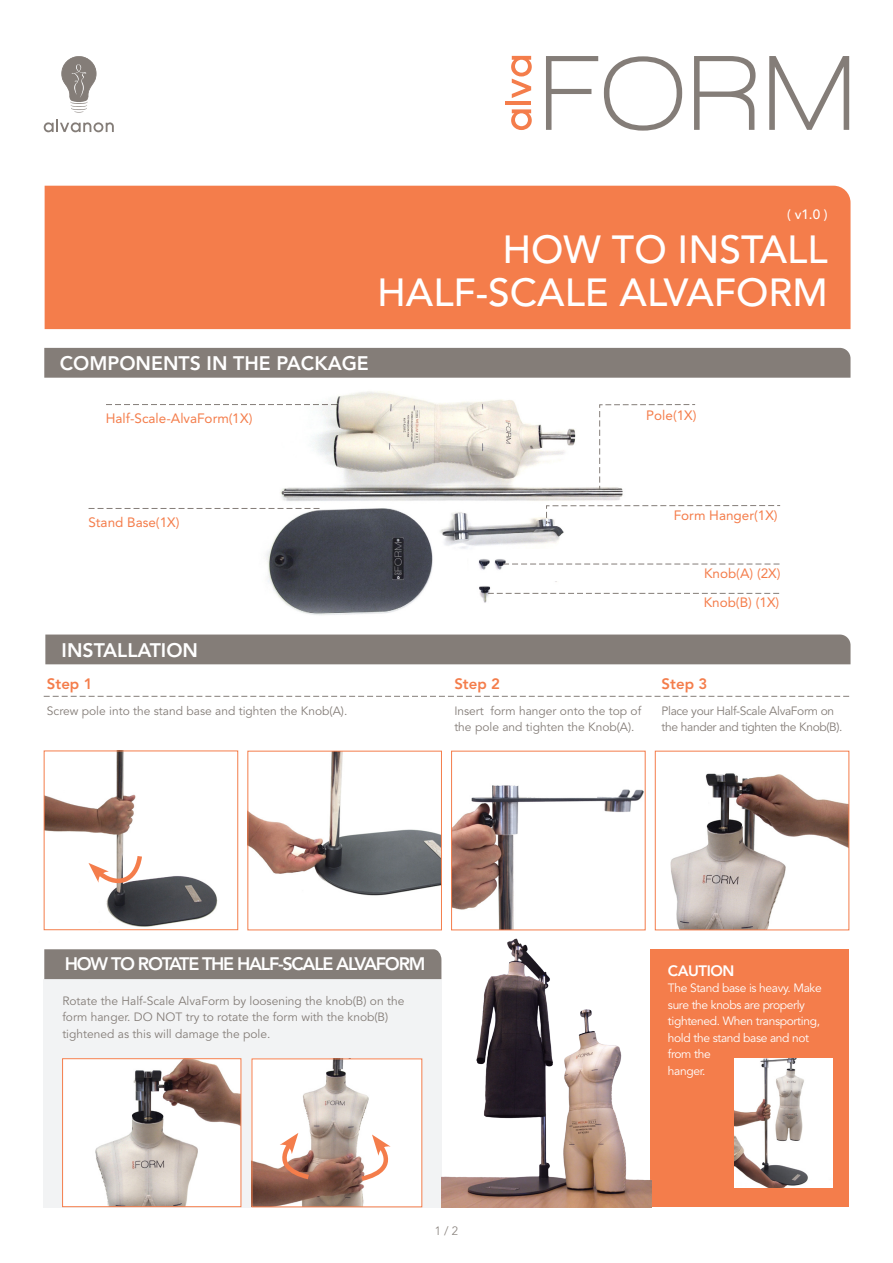
<style>
.page{position:relative;width:893px;height:1263px;background:#fff}
.page>*{position:absolute;margin:0;border:0;box-sizing:border-box;transform-origin:0 0}
.t1{font:500 39px "Avenir LT Std";color:#fff}
.Subtitle{font:800 19.5px "Avenir LT Std";color:#fff}
.Subtitle-2{font:800 18px "Avenir LT Std";letter-spacing:-.07em;color:#fff}
.Sub-sub_title{font:800 15px "Avenir LT Std";color:#f47d4b}
.Sub-sub_title-2{font:800 15px "Avenir LT Std";letter-spacing:-.03em;color:#fff}
.Sub-sub_title-3{font:13.5px "Avenir LT Std";color:#f47d4b}
.t2{font:500 13.5px "Avenir LT Std";color:#fff}
.Body{font:12px/16.5px "Avenir LT Std";color:#847d78}
.Body-2{font:12px/16.5px "Avenir LT Std";letter-spacing:-.03em;color:#fff}
.Body-3{font:12px/16.5px "Avenir LT Std";letter-spacing:-.03em;color:#847d78}
.t3{font:300 12px "Avenir LT Std";color:#847d78}
</style>
<div class="page">
<svg style="left:44px;top:120px;width:70px;height:12px"></svg>
<svg style="left:61px;top:56px;width:36px;height:57px"></svg>
<svg style="left:511px;top:109px;width:21px;height:21px"></svg>
<hr style="left:506px;top:101px;width:25px;height:4px;background:#f47d4b">
<svg style="left:511px;top:56px;width:21px;height:42px"></svg>
<svg style="left:546px;top:56px;width:52px;height:74px"></svg>
<svg style="left:604px;top:56px;width:78px;height:75px"></svg>
<svg style="left:694px;top:56px;width:62px;height:74px"></svg>
<svg style="left:769px;top:56px;width:80px;height:74px"></svg>
<div style="left:45px;top:186px;width:805px;height:143px;background:#f47d4b"></div>
<div style="left:44px;top:348px;width:806px;height:30px;background:#847d78"></div>
<div style="left:45px;top:634px;width:805px;height:30px;background:#847d78"></div>
<svg style="left:106px;top:404px;width:128px;height:1px"></svg>
<svg style="left:89px;top:508px;width:145px;height:1px"></svg>
<div style="left:651px;top:949px;width:198px;height:258px;background:#f47d4b"></div>
<img style="left:734px;top:1058px;width:99px;height:129px">
<img style="left:234px;top:348px;width:430px;height:267px">
<svg style="left:44px;top:696px;width:805px;height:1px"></svg>
<img style="left:46px;top:752px;width:172px;height:175px">
<div style="left:44px;top:750px;width:194px;height:180px;border:1px solid #f47d4b"></div>
<img style="left:249px;top:753px;width:191px;height:143px">
<div style="left:247px;top:751px;width:195px;height:179px;border:1px solid #f47d4b"></div>
<img style="left:453px;top:785px;width:191px;height:143px">
<div style="left:451px;top:751px;width:195px;height:179px;border:1px solid #f47d4b"></div>
<img style="left:670px;top:773px;width:177px;height:155px">
<div style="left:655px;top:751px;width:194px;height:179px;border:1px solid #f47d4b"></div>
<div style="left:44px;top:979px;width:398px;height:228px;background:#f2f3f4"></div>
<img style="left:64px;top:1060px;width:175px;height:145px">
<div style="left:62px;top:1058px;width:179px;height:149px;border:1px solid #f47d4b"></div>
<img style="left:254px;top:1061px;width:166px;height:144px">
<div style="left:44px;top:949px;width:397px;height:30px;background:#847d78"></div>
<img style="left:441px;top:938px;width:210px;height:269px">
<svg style="left:88px;top:851px;width:57px;height:37px"></svg>
<svg style="left:357px;top:1134px;width:37px;height:50px"></svg>
<svg style="left:276px;top:1133px;width:38px;height:49px"></svg>
<div style="left:512px;top:549px;width:63px;height:31px;background:#fff"></div>
<img style="left:468px;top:542px;width:16px;height:28px">
<img style="left:484px;top:542px;width:34px;height:51px">
<img style="left:463px;top:570px;width:34px;height:45px">
<svg style="left:599px;top:404px;width:97px;height:86px"></svg>
<svg style="left:503px;top:564px;width:276px;height:1px"></svg>
<svg style="left:488px;top:593px;width:291px;height:1px"></svg>
<svg style="left:546px;top:505px;width:235px;height:20px"></svg>
<p class="t2" style="left:787px;top:207px;width:42px">( v1.0 )</p>
<p class="t1" style="left:502px;top:227px;width:327px">HOW TO INSTALL</p>
<p class="t1" style="left:377px;top:270px;width:452px">HALF-SCALE ALVAFORM</p>
<p class="Subtitle" style="left:60px;top:352px;width:311px">COMPONENTS IN THE PACKAGE</p>
<p class="Sub-sub_title-3" style="left:106px;top:410px;width:148px">Half-Scale-AlvaForm(1X)</p>
<p class="Sub-sub_title-3" style="left:646px;top:407px;width:52px">Pole(1X)</p>
<p class="Sub-sub_title-3" style="left:88px;top:514px;width:93px">Stand Base(1X)</p>
<p class="Subtitle" style="left:62px;top:638px;width:138px">INSTALLATION</p>
<p class="Sub-sub_title" style="left:47px;top:675px;width:47px">Step 1</p>
<p class="Body" style="left:47px;top:702px;width:302px">Screw pole into the stand base and tighten the Knob(A).</p>
<p class="Sub-sub_title-3" style="left:674px;top:507px;width:105px">Form Hanger(1X)</p>
<p class="Sub-sub_title-3" style="left:704px;top:565px;width:78px">Knob(A) (2X)</p>
<p class="Sub-sub_title-3" style="left:704px;top:594px;width:77px">Knob(B) (1X)</p>
<p class="Sub-sub_title" style="left:454px;top:675px;width:47px">Step 2</p>
<p class="Body" style="left:454px;top:702px;width:188px">Insert form hanger onto the top of the pole and tighten the Knob(A).</p>
<p class="Sub-sub_title" style="left:662px;top:675px;width:47px">Step 3</p>
<p class="Body-3" style="left:662px;top:702px;width:182px">Place your Half-Scale AlvaForm on the hander and tighten the Knob(B).</p>
<p class="Subtitle-2" style="left:65px;top:953px;width:362px">HOW TO ROTATE THE HALF-SCALE ALVAFORM</p>
<p class="Body" style="left:62px;top:993px;width:344px">Rotate the Half-Scale AlvaForm by loosening the knob(B) on the form hanger. DO NOT try to rotate the form with the knob(B) tightened as this will damage the pole.</p>
<p class="t3" style="left:435px;top:1224px;width:25px">1 / 2</p>
<p class="Sub-sub_title-2" style="left:668px;top:961px;width:68px">CAUTION</p>
<p class="Body-2" style="left:668px;top:980px;width:155px">The Stand base is heavy. Make sure the knobs are properly tightened. When transporting, hold the stand base and not from the<br>hanger.</p>
</div>
